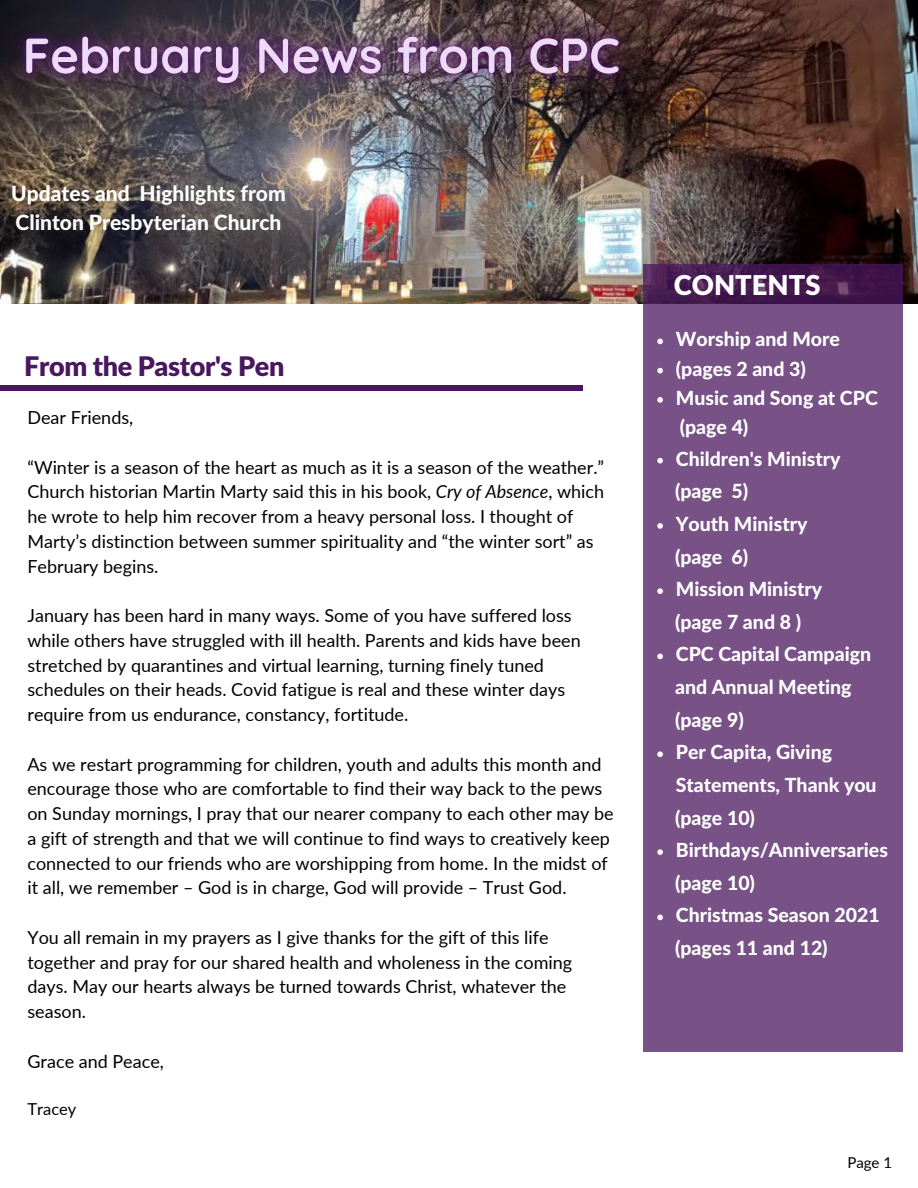
<style>
.page{position:relative;width:918px;height:1188px;background:#fff}
.page>*{position:absolute;margin:0;border:0;box-sizing:border-box;transform-origin:0 0}
.t1{font:900 27.3px "Lato Latin";color:#fff}
.t2{font:900 27px "Lato Latin";letter-spacing:-.015em;color:#4a175f}
.t3{font:800 21px "Lato Latin";color:#fff}
.t4{font:800 19.5px/32.7px "Lato Latin";color:#fff}
.t5{font:18px/24.8px "Lato";color:#000}
.t6{font:16.5px "Lato";color:#000}
.t7{font:15px "Lato";color:#000}
.s1{font-style:italic}
</style>
<div class="page">
<div style="left:0;top:385px;width:582px;height:6px;background:#4a175f"></div>
<img style="left:0;top:0;width:918px;height:304px">
<div style="left:643px;top:264px;width:260px;height:788px;background:#785287"></div>
<svg style="left:657px;top:339px;width:6px;height:5px"></svg>
<svg style="left:657px;top:368px;width:6px;height:5px"></svg>
<svg style="left:657px;top:397px;width:6px;height:6px"></svg>
<svg style="left:657px;top:458px;width:6px;height:5px"></svg>
<svg style="left:657px;top:523px;width:6px;height:6px"></svg>
<svg style="left:657px;top:588px;width:6px;height:6px"></svg>
<svg style="left:657px;top:654px;width:6px;height:5px"></svg>
<svg style="left:657px;top:751px;width:6px;height:6px"></svg>
<svg style="left:657px;top:849px;width:6px;height:6px"></svg>
<svg style="left:657px;top:915px;width:6px;height:5px"></svg>
<img style="left:0;top:0;width:684px;height:149px">
<p class="t3" style="left:11px;top:184px;width:276px">Updates and Highlights from</p>
<p class="t3" style="left:16px;top:213px;width:267px">Clinton Presbyterian Church</p>
<p class="t2" style="left:24px;top:355px;width:262px">From the Pastor's Pen</p>
<p class="t5" style="left:27px;top:405px;width:107px">Dear Friends,</p>
<p class="t5" style="left:27px;top:454px;width:578px">“Winter is a season of the heart as much as it is a season of the weather.” Church historian Martin Marty said this in his book, <span class="s1">Cry of Absence</span>, which he wrote to help him recover from a heavy personal loss. I thought of Marty’s distinction between summer spirituality and “the winter sort” as February begins.</p>
<p class="t5" style="left:27px;top:603px;width:555px">January has been hard in many ways. Some of you have suffered loss while others have struggled with ill health. Parents and kids have been stretched by quarantines and virtual learning, turning finely tuned schedules on their heads. Covid fatigue is real and these winter days require from us endurance, constancy, fortitude.</p>
<p class="t5" style="left:27px;top:751px;width:588px">As we restart programming for children, youth and adults this month and encourage those who are comfortable to find their way back to the pews on Sunday mornings, I pray that our nearer company to each other may be a gift of strength and that we will continue to find ways to creatively keep connected to our friends who are worshipping from home. In the midst of it all, we remember – God is in charge, God will provide – Trust God.</p>
<p class="t5" style="left:27px;top:925px;width:546px">You all remain in my prayers as I give thanks for the gift of this life together and pray for our shared health and wholeness in the coming days. May our hearts always be turned towards Christ, whatever the season.</p>
<p class="t5" style="left:27px;top:1048px;width:138px">Grace and Peace,</p>
<p class="t6" style="left:27px;top:1099px;width:51px">Tracey</p>
<p class="t1" style="left:674px;top:273px;width:148px">CONTENTS</p>
<p class="t4" style="left:676px;top:324px;width:166px">Worship and More</p>
<p class="t4" style="left:676px;top:353px;width:132px">(pages 2 and 3)</p>
<p class="t4" style="left:676px;top:383px;width:204px">Music and Song at CPC</p>
<p class="t4" style="left:680px;top:412px;width:70px">(page 4)</p>
<p class="t4" style="left:676px;top:443px;width:166px">Children's Ministry</p>
<p class="t4" style="left:675px;top:476px;width:75px">(page 5)</p>
<p class="t4" style="left:676px;top:509px;width:133px">Youth Ministry</p>
<p class="t4" style="left:675px;top:541px;width:75px">(page 6)</p>
<p class="t4" style="left:676px;top:574px;width:148px">Mission Ministry</p>
<p class="t4" style="left:675px;top:607px;width:128px">(page 7 and 8 )</p>
<p class="t4" style="left:676px;top:639px;width:197px">CPC Capital Campaign</p>
<p class="t4" style="left:675px;top:672px;width:178px">and Annual Meeting</p>
<p class="t4" style="left:675px;top:704px;width:70px">(page 9)</p>
<p class="t4" style="left:676px;top:737px;width:202px">Per Capita, Giving<br>Statements, Thank you</p>
<p class="t4" style="left:675px;top:802px;width:81px">(page 10)</p>
<p class="t4" style="left:676px;top:835px;width:214px">Birthdays/Anniversaries</p>
<p class="t4" style="left:675px;top:868px;width:81px">(page 10)</p>
<p class="t4" style="left:676px;top:900px;width:205px">Christmas Season 2021</p>
<p class="t4" style="left:675px;top:933px;width:154px">(pages 11 and 12)</p>
<p class="t7" style="left:847px;top:1153px;width:46px">Page 1</p>
</div>
